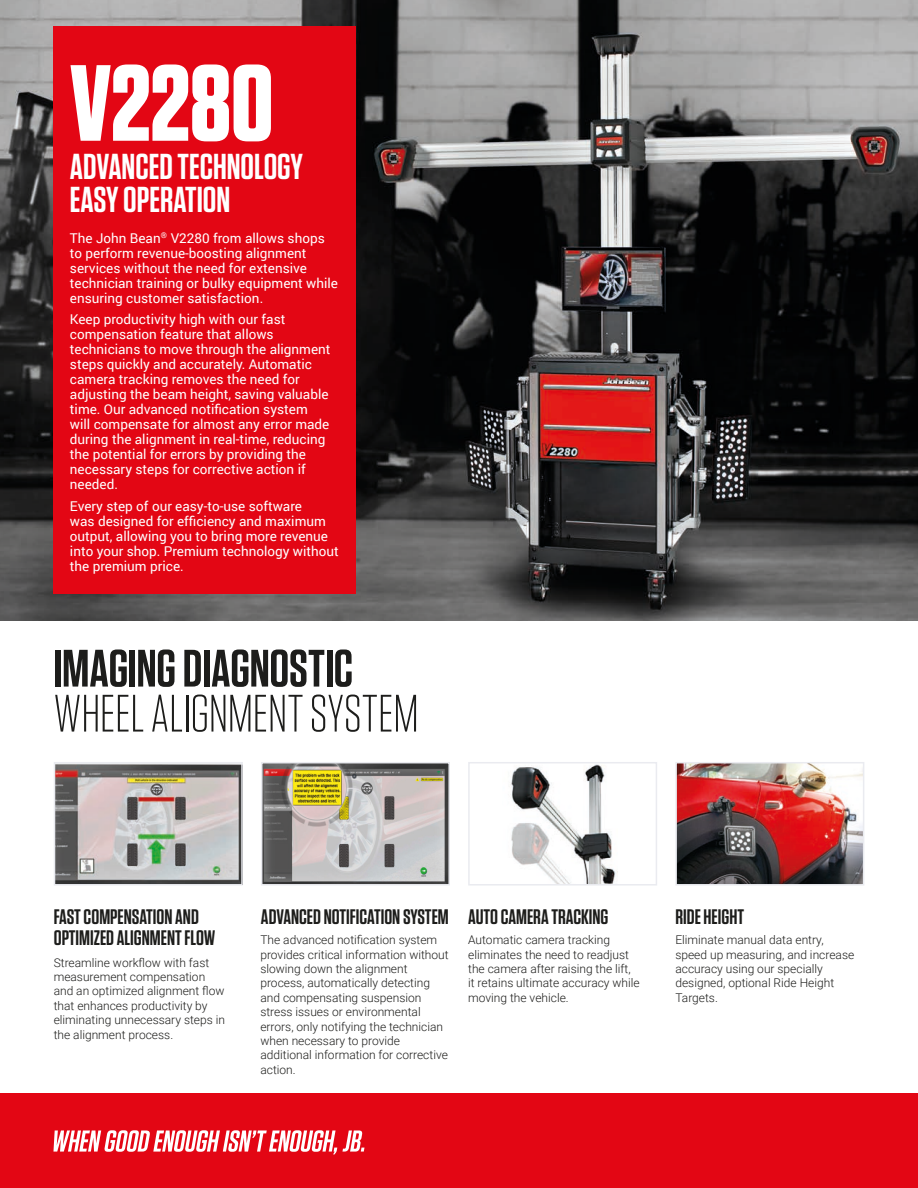
<style>
.page{position:relative;width:918px;height:1188px;background:#fff}
.page>*{position:absolute;margin:0;border:0;box-sizing:border-box;transform-origin:0 0}
.t1{font:700 108px "Tungsten";color:#fff}
.t2{font:300 52.5px "Tungsten";letter-spacing:-.01em;color:#1d1d1b}
.t3{font:600 52.5px "Tungsten";letter-spacing:-.005em;color:#1d1d1b}
.t4{font:600 36px "Tungsten";color:#fff}
.t5{font:600 21px/21px "Tungsten";color:#1d1d1b}
.t6{font:13.5px/15px "Roboto";color:#fff}
.t7{font:300 12px/14.4px "Roboto";color:#1d1d1b}
</style>
<div class="page">
<img style="left:0;top:0;width:918px;height:621px">
<div style="left:0;top:1094px;width:918px;height:94px;background:#e30614"></div>
<svg style="left:53px;top:1130px;width:311px;height:25px"></svg>
<img style="left:57px;top:765px;width:183px;height:118px">
<div style="left:54px;top:762px;width:189px;height:124px;border:2px solid #eaebf0"></div>
<img style="left:264px;top:765px;width:183px;height:118px">
<div style="left:261px;top:762px;width:189px;height:124px;border:2px solid #eaebf0"></div>
<img style="left:510px;top:765px;width:106px;height:118px">
<div style="left:468px;top:762px;width:189px;height:124px;border:2px solid #eaebf0"></div>
<img style="left:678px;top:765px;width:183px;height:118px">
<div style="left:675px;top:762px;width:189px;height:124px;border:2px solid #eaebf0"></div>
<div style="left:54px;top:27px;width:302px;height:567px;background:#e30614"></div>
<p class="t1" style="left:70px;top:45px;width:205px">V2280</p>
<p class="t4" style="left:70px;top:147px;width:235px">ADVANCED TECHNOLOGY</p>
<p class="t4" style="left:70px;top:180px;width:162px">EASY OPERATION</p>
<p class="t6" style="left:70px;top:230px;width:270px">The John Bean<sup>®</sup> V2280 from allows shops to perform revenue-boosting alignment services without the need for extensive technician training or bulky equipment while ensuring customer satisfaction.</p>
<p class="t6" style="left:70px;top:312px;width:262px">Keep productivity high with our fast compensation feature that allows technicians to move through the alignment steps quickly and accurately. Automatic camera tracking removes the need for adjusting the beam height, saving valuable time. Our advanced notification system will compensate for almost any error made during the alignment in real-time, reducing the potential for errors by providing the necessary steps for corrective action if needed.</p>
<p class="t6" style="left:70px;top:498px;width:270px">Every step of our easy-to-use software<br>was designed for efficiency and maximum output, allowing you to bring more revenue into your shop. Premium technology without the premium price.</p>
<p class="t3" style="left:53px;top:641px;width:301px">IMAGING DIAGNOSTIC</p>
<p class="t2" style="left:53px;top:687px;width:367px">WHEEL ALIGNMENT SYSTEM</p>
<p class="t5" style="left:54px;top:907px;width:163px">FAST COMPENSATION AND<br>OPTIMIZED ALIGNMENT FLOW</p>
<p class="t5" style="left:261px;top:907px;width:189px">ADVANCED NOTIFICATION SYSTEM</p>
<p class="t5" style="left:468px;top:907px;width:142px">AUTO CAMERA TRACKING</p>
<p class="t7" style="left:54px;top:955px;width:173px">Streamline workflow with fast measurement compensation and an optimized alignment flow that enhances productivity by eliminating unnecessary steps in the alignment process.</p>
<p class="t7" style="left:260px;top:932px;width:190px">The advanced notification system provides critical information without slowing down the alignment process, automatically detecting and compensating suspension stress issues or environmental errors, only notifying the technician when necessary to provide additional information for corrective action.</p>
<p class="t7" style="left:468px;top:932px;width:173px">Automatic camera tracking eliminates the need to readjust the camera after raising the lift, it retains ultimate accuracy while moving the vehicle.</p>
<p class="t5" style="left:675px;top:907px;width:70px">RIDE HEIGHT</p>
<p class="t7" style="left:675px;top:932px;width:180px">Eliminate manual data entry, speed up measuring, and increase accuracy using our specially designed, optional Ride Height<br>Targets.</p>
</div>
